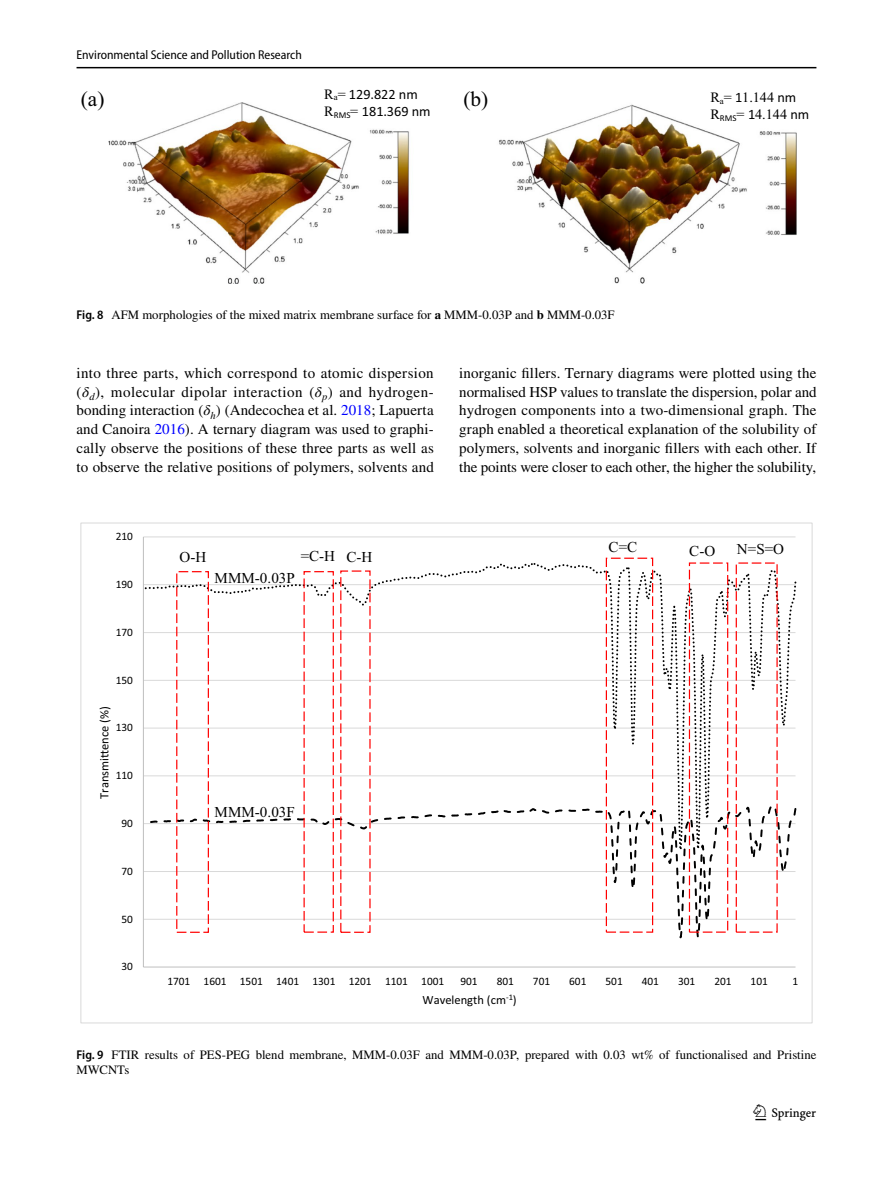
<style>
.page{position:relative;width:893px;height:1187px;background:#fff}
.page>*{position:absolute;margin:0;border:0;box-sizing:border-box;transform-origin:0 0}
.t1{font:22.5px "Springnew Regular 3";color:#000}
.t2{font:21.3px "Times New Roman";color:#000}
.t3{font:15.15px "Times New Roman PSMT2";color:#000}
.t4{font:15px/18.8px "STIX";letter-spacing:-.005em;color:#000;text-align:justify}
.t5{font:14.25px/17.4px "Calibri 2";color:#000}
.t6{font:14.25px/17.4px "Times New Roman";color:#000}
.t7{font:12.75px/15px "STIX";color:#000}
.t8{font:semi-condensed 12.75px "Myriad Pro";color:#000}
.t9{font:12.6px "Calibri 3";color:#000}
.t10{font:11.4px "Calibri 3";color:#000}
.s1{font-family:"Times New Roman"}
.s2{font-family:"Calibri 2"}
.s3{font-family:"Myriad Pro";font-weight:600;font-stretch:semi-condensed}
.s4{font-weight:700}
.s5{font-style:italic}
.s6{color:#00f}
</style>
<div class="page">
<hr style="left:77px;top:67px;width:739px;height:1px;background:#000">
<img style="left:109px;top:102px;width:687px;height:181px">
<hr style="left:143px;top:536px;width:652px;height:1px;background:#d9d9d9">
<hr style="left:143px;top:537px;width:1px;height:429px;background:#bfbfbf">
<hr style="left:143px;top:966px;width:652px;height:1px;background:#bfbfbf">
<svg style="left:144px;top:857px;width:652px;height:82px"></svg>
<svg style="left:144px;top:560px;width:652px;height:297px"></svg>
<svg style="left:340px;top:562px;width:438px;height:371px"></svg>
<div style="left:606px;top:557px;width:47px;height:375px;border:1px dashed #f00"></div>
<div style="left:689px;top:562px;width:39px;height:370px;border:1px dashed #f00"></div>
<div style="left:176px;top:571px;width:33px;height:361px;border:1px dashed #f00"></div>
<div style="left:303px;top:571px;width:31px;height:361px;border:1px dashed #f00"></div>
<p class="t8" style="left:77px;top:48px;width:227px">Environmental Science and Pollution Research</p>
<p class="t5" style="left:324px;top:85px;width:108px"><span class="s1">R</span><sub>a</sub><span class="s1">=</span> 129.822 nm<br><span class="s1">R</span><sub>RMS</sub><span class="s1">=</span> 181.369 nm</p>
<h2 class="t2" style="left:81px;top:85px;width:25px">(a)</h2>
<p class="t6" style="left:710px;top:90px;width:100px">R<sub>a</sub>= <span class="s2">1</span>1.144 <span class="s2">nm<br></span>R<sub>RMS</sub>= <span class="s2">1</span>4.144 <span class="s2">nm</span></p>
<h2 class="t2" style="left:464px;top:85px;width:26px">(b)</h2>
<p class="t7" style="left:77px;top:307px;width:540px"><span class="s3">Fig. 8</span> AFM morphologies of the mixed matrix membrane surface for <span class="s4">a</span> MMM-0.03P and <span class="s4">b</span> MMM-0.03F</p>
<p class="t4" style="left:77px;top:364px;width:359px">into three parts, which correspond to atomic dispersion (<span class="s5">δ</span><sub>d</sub>), molecular dipolar interaction (<span class="s5">δ</span><sub>p</sub>) and hydrogen&shy;bonding interaction (<span class="s5">δ</span><sub>h</sub>) (Andecochea et al. <span class="s6">2018</span>; Lapuerta and Canoira <span class="s6">2016</span>). A ternary diagram was used to graphi&shy;cally observe the positions of these three parts as well as to observe the relative positions of polymers, solvents and</p>
<p class="t4" style="left:459px;top:364px;width:359px">inorganic fillers. Ternary diagrams were plotted using the normalised HSP values to translate the dispersion, polar and hydrogen components into a two-dimensional graph. The graph enabled a theoretical explanation of the solubility of polymers, solvents and inorganic fillers with each other. If the points were closer to each other, the higher the solubility,</p>
<p class="t10" style="left:116px;top:528px;width:19px">210</p>
<p class="t10" style="left:116px;top:576px;width:19px">190</p>
<p class="t10" style="left:116px;top:624px;width:19px">170</p>
<p class="t10" style="left:116px;top:671px;width:19px">150</p>
<p class="t9" style="left:96px;top:798px;width:94px;rotate:-90deg">Transmi ence (%)</p>
<p class="t10" style="left:116px;top:719px;width:19px">130</p>
<p class="t10" style="left:116px;top:767px;width:19px">110</p>
<p class="t10" style="left:121px;top:815px;width:13px">90</p>
<p class="t10" style="left:121px;top:863px;width:13px">70</p>
<p class="t10" style="left:121px;top:910px;width:13px">50</p>
<p class="t10" style="left:121px;top:958px;width:13px">30</p>
<p class="t3" style="left:180px;top:546px;width:28px">O-H</p>
<p class="t3" style="left:301px;top:546px;width:36px">=C-H</p>
<p class="t3" style="left:215px;top:567px;width:82px">MMM-0.03P</p>
<p class="t3" style="left:346px;top:547px;width:28px">C-H</p>
<p class="t3" style="left:215px;top:802px;width:82px">MMM-0.03F</p>
<p class="t3" style="left:609px;top:536px;width:30px">C=C</p>
<p class="t3" style="left:689px;top:541px;width:28px">C-O</p>
<p class="t3" style="left:737px;top:539px;width:49px">N=S=O</p>
<p class="t10" style="left:167px;top:973px;width:278px">1701 1601 1501 1401 1301 1201 1101 1001</p>
<p class="t10" style="left:460px;top:973px;width:19px">901</p>
<p class="t10" style="left:497px;top:973px;width:19px">801</p>
<p class="t10" style="left:533px;top:973px;width:19px">701</p>
<p class="t10" style="left:569px;top:973px;width:19px">601</p>
<p class="t10" style="left:605px;top:973px;width:19px">501</p>
<p class="t10" style="left:642px;top:973px;width:19px">401</p>
<p class="t10" style="left:678px;top:973px;width:19px">301</p>
<p class="t10" style="left:714px;top:973px;width:19px">201</p>
<p class="t10" style="left:751px;top:973px;width:19px">101</p>
<p class="t10" style="left:793px;top:973px;width:7px">1</p>
<p class="t9" style="left:423px;top:990px;width:96px">Wavelength (cm<sup>-1</sup>)</p>
<p class="t7" style="left:77px;top:1047px;width:741px"><span class="s3">Fig. 9</span> FTIR results of PES-PEG blend membrane, MMM-0.03F and MMM-0.03P, prepared with 0.03 wt% of functionalised and Pristine<br>MWCNTs</p>
<h1 class="t1" style="left:755px;top:1104px;width:62px">1 3</h1>
</div>
